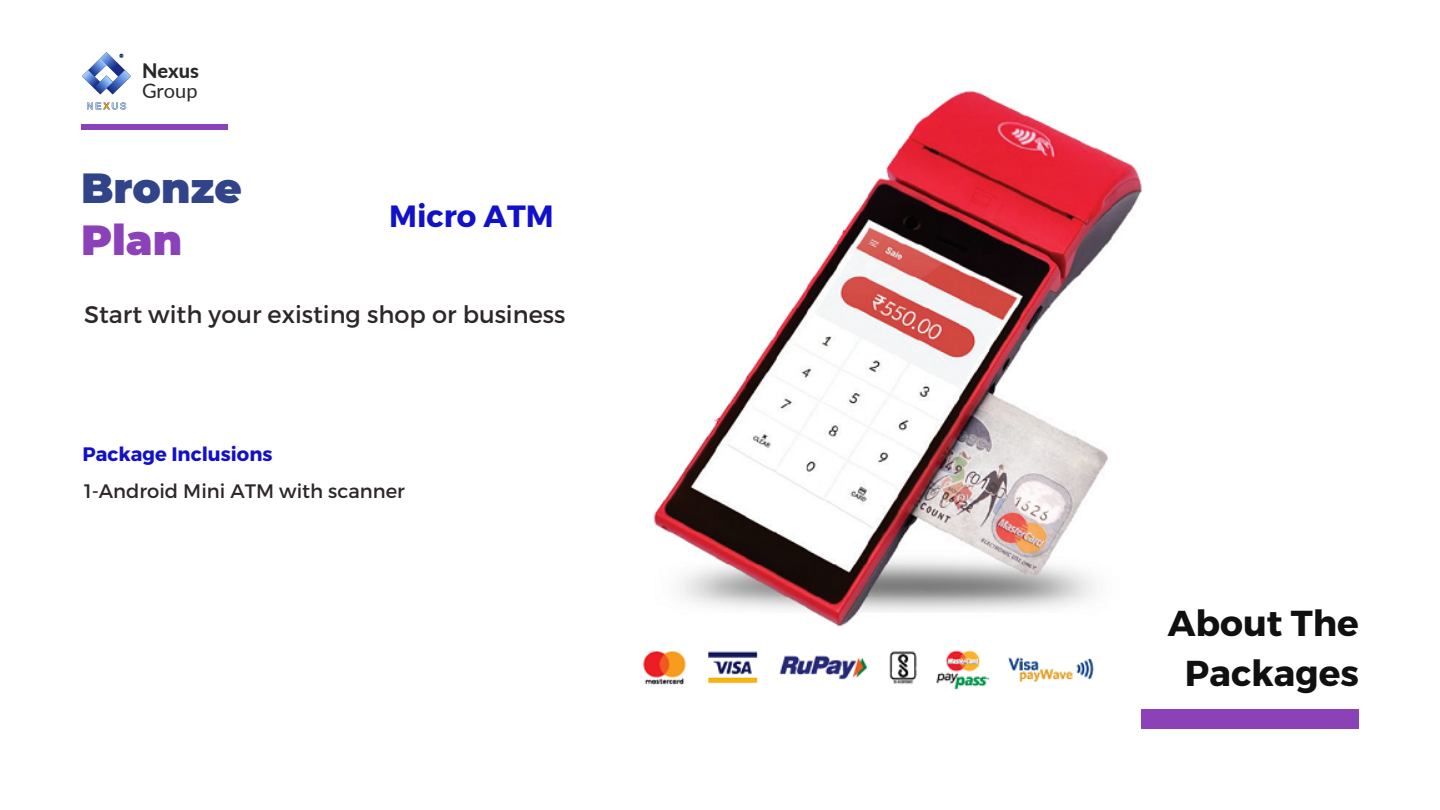
<style>
.page{position:relative;width:1440px;height:810px;background:#fff}
.page>*{position:absolute;margin:0;border:0;box-sizing:border-box;transform-origin:0 0}
.t1{font:900 42px "Montserrat";color:#314489}
.t2{font:900 42px "Montserrat";color:#8b42b9}
.t3{font:700 36px/50.2px "Montserrat";color:#101010;text-align:center}
.t4{font:700 30.7px "Montserrat";color:#1211ca}
.t5{font:24px "Montserrat";color:#2d262a}
.t6{font:800 20px "Lato";color:#292828}
.t7{font:20px "Lato";color:#292828}
.t8{font:19.5px "Montserrat";color:#2d262a}
.t9{font:700 19.5px "Montserrat";color:#1211ca}
</style>
<div class="page">
<div style="left:1142px;top:710px;width:217px;height:19px;background:#8b42b9"></div>
<div style="left:81px;top:124px;width:146px;height:5px;background:#8b42b9"></div>
<img style="left:82px;top:52px;width:48px;height:58px">
<img style="left:643px;top:91px;width:499px;height:599px">
<p class="t6" style="left:142px;top:58px;width:58px">Nexus</p>
<p class="t7" style="left:142px;top:79px;width:57px">Group</p>
<h1 class="t1" style="left:81px;top:163px;width:162px">Bronze</h1>
<h1 class="t2" style="left:81px;top:214px;width:103px">Plan</h1>
<p class="t4" style="left:389px;top:196px;width:166px">Micro ATM</p>
<p class="t5" style="left:84px;top:299px;width:483px">Start with your existing shop or business</p>
<p class="t9" style="left:82px;top:441px;width:192px">Package Inclusions</p>
<p class="t8" style="left:84px;top:479px;width:322px">1-Android Mini ATM with scanner</p>
<h2 class="t3" style="left:1168px;top:596px;width:193px">About The<br>Packages</h2>
</div>
